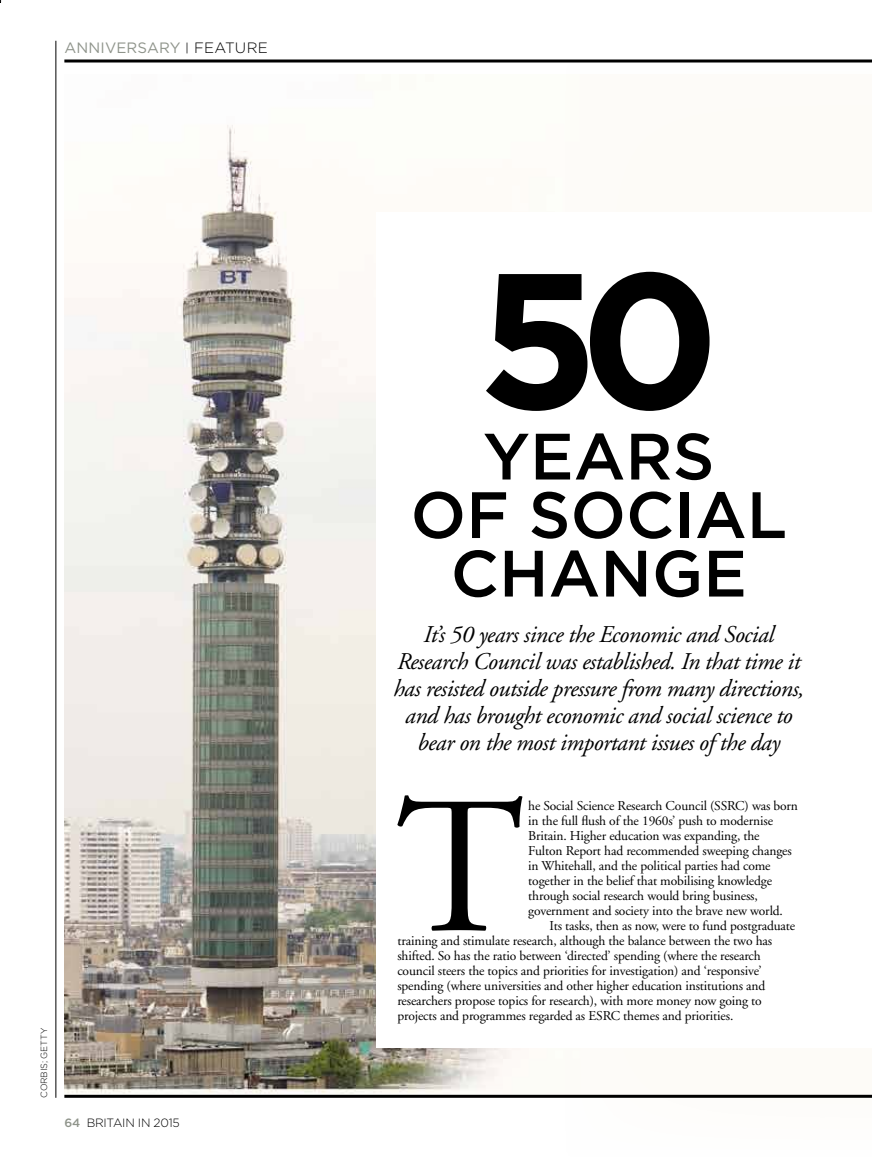
<style>
.page{position:relative;width:872px;height:1157px;background:#fff}
.page>*{position:absolute;margin:0;border:0;box-sizing:border-box;transform-origin:0 0}
.t1{font:194.55px "Adobe Garamond";color:#000}
.t2{font:700 192.15px "Gotham";color:#000}
.t3{font:500 65.4px/58.5px "Gotham";color:#000;text-align:center}
.t4{font:italic 24px/27px "Adobe Garamond";letter-spacing:-.02em;color:#000;text-align:center}
.t5{font:15px "Gotham";letter-spacing:.005em;color:#8f948b}
.t6{font:13.5px/15px "Adobe Garamond";letter-spacing:-.01em;color:#000}
.t7{font:300 12px "Gotham";letter-spacing:-.02em;color:#000}
.t8{font:300 9px "Gotham";letter-spacing:-.015em;color:#000}
.s1{font-family:"Glasgow";color:#000}
.s2{font-weight:300;color:#000}
.s3{font-weight:500;color:#8f948b}
</style>
<div class="page">
<img style="left:64px;top:125px;width:457px;height:969px">
<div style="left:565px;top:61px;width:307px;height:1096px;background:#fdfbf7"></div>
<hr style="left:56px;top:41px;width:1px;height:1056px;background:#000">
<hr style="left:64px;top:59px;width:808px;height:3px;background:#000">
<hr style="left:64px;top:1094px;width:808px;height:3px;background:#000">
<div style="left:376px;top:212px;width:496px;height:836px;background:#fff"></div>
<p class="t5" style="left:64px;top:38px;width:205px">ANNIVERSARY <span class="s1">|</span> <span class="s2">FEATURE</span></p>
<p class="t8" style="left:38px;top:1097px;width:71px;rotate:-90deg">CORBIS; GETTY</p>
<p class="t7" style="left:64px;top:1114px;width:117px"><span class="s3">64</span> BRITAIN IN 2015</p>
<h2 class="t2" style="left:478px;top:213px;width:244px">50</h2>
<h3 class="t3" style="left:410px;top:426px;width:378px">YEARS<br>OF SOCIAL<br>CHANGE</h3>
<h3 class="t4" style="left:393px;top:621px;width:412px">It’s 50 years since the Economic and Social Research Council was established. In that time it has resisted outside pressure from many directions, and has brought economic and social science to bear on the most important issues of the day</h3>
<h1 class="t1" style="left:396px;top:764px;width:130px">T</h1>
<p class="t6" style="left:528px;top:798px;width:271px">he Social Science Research Council (SSRC) was born in the full flush of the 1960s’ push to modernise Britain. Higher education was expanding, the<br>Fulton Report had recommended sweeping changes in Whitehall, and the political parties had come together in the belief that mobilising knowledge through social research would bring business, government and society into the brave new world.</p>
<p class="t6" style="left:397px;top:918px;width:399px;text-indent:152px">Its tasks, then as now, were to fund postgraduate training and stimulate research, although the balance between the two has shifted. So has the ratio between ‘directed’ spending (where the research council steers the topics and priorities for investigation) and ‘responsive’ spending (where universities and other higher education institutions and researchers propose topics for research), with more money now going to projects and programmes regarded as ESRC themes and priorities.</p>
</div>
